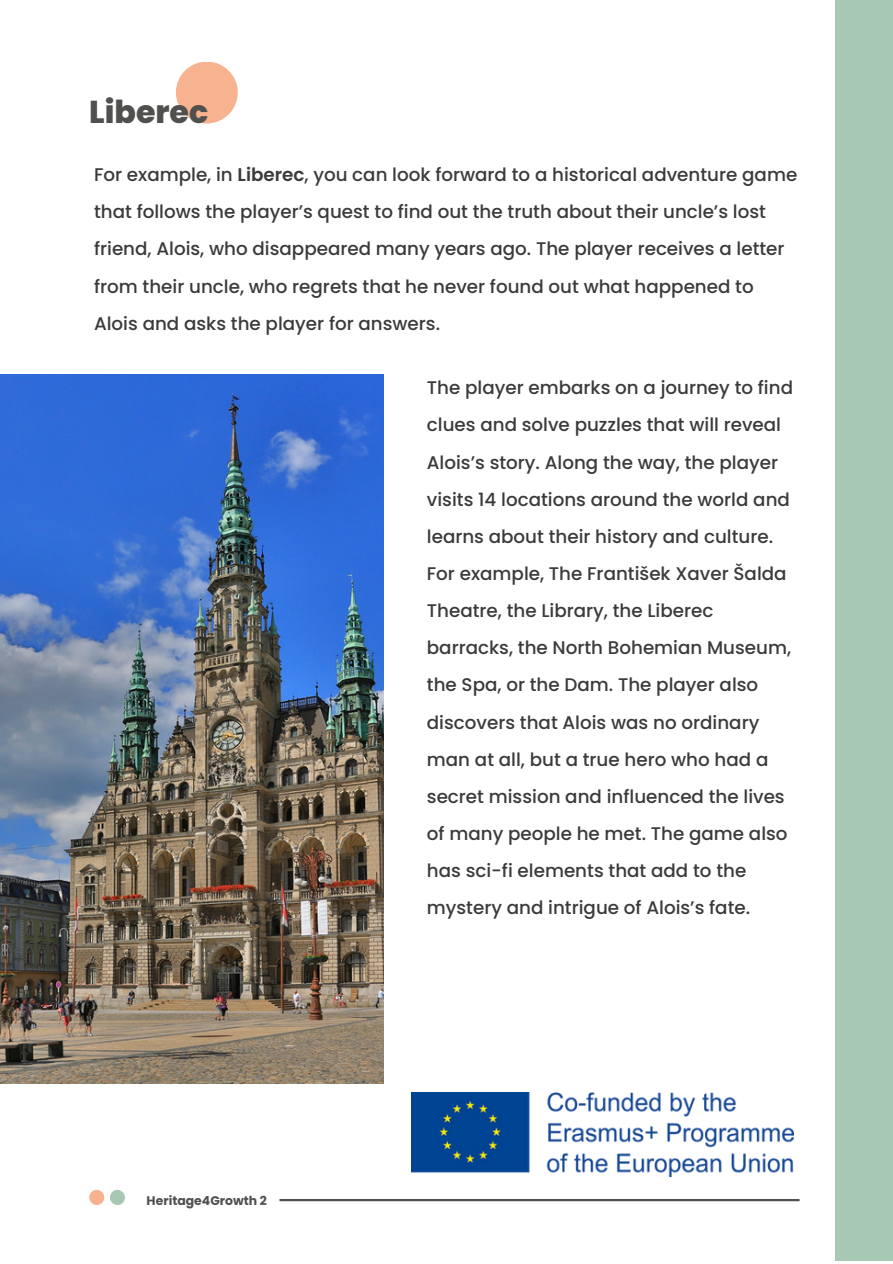
<style>
.page{position:relative;width:893px;height:1264px;background:#fff}
.page>*{position:absolute;margin:0;border:0;box-sizing:border-box;transform-origin:0 0}
.t1{font:800 31.65px "Poppins";color:#50504e}
.t2{font:500 18.3px/37.2px "Poppins";color:#3b3b3b}
.t3{font:700 12.45px "Poppins";color:#50504e}
.s1{font-weight:600}
</style>
<div class="page">
<img style="left:0;top:375px;width:384px;height:708px">
<div style="left:89px;top:1189px;width:15px;height:15px;background:#f7b38f"></div>
<div style="left:110px;top:1189px;width:15px;height:15px;background:#a7c9b3"></div>
<svg style="left:176px;top:62px;width:62px;height:61px;fill:#f7b38f"></svg>
<hr style="left:279px;top:1198px;width:520px;height:3px;background:#50504e">
<div style="left:835px;top:0;width:57px;height:1260px;background:#a7c9b3"></div>
<img style="left:412px;top:1092px;width:381px;height:84px">
<h2 class="t1" style="left:89px;top:90px;width:120px">Liberec</h2>
<p class="t2" style="left:94px;top:156px;width:704px">For example, in <span class="s1">Liberec</span>, you can look forward to a historical adventure game that follows the player’s quest to find out the truth about their uncle’s lost friend, Alois, who disappeared many years ago. The player receives a letter from their uncle, who regrets that he never found out what happened to Alois and asks the player for answers.</p>
<h1 class="t3" style="left:147px;top:1192px;width:122px">Heritage4Growth 2</h1>
<h2 class="t2" style="left:427px;top:369px;width:367px">The player embarks on a journey to find clues and solve puzzles that will reveal Alois’s story. Along the way, the player visits 14 locations around the world and learns about their history and culture.<br>For example, The František Xaver Šalda Theatre, the Library, the Liberec barracks, the North Bohemian Museum, the Spa, or the Dam. The player also discovers that Alois was no ordinary man at all, but a true hero who had a secret mission and influenced the lives of many people he met. The game also has sci-fi elements that add to the mystery and intrigue of Alois’s fate.</h2>
</div>
